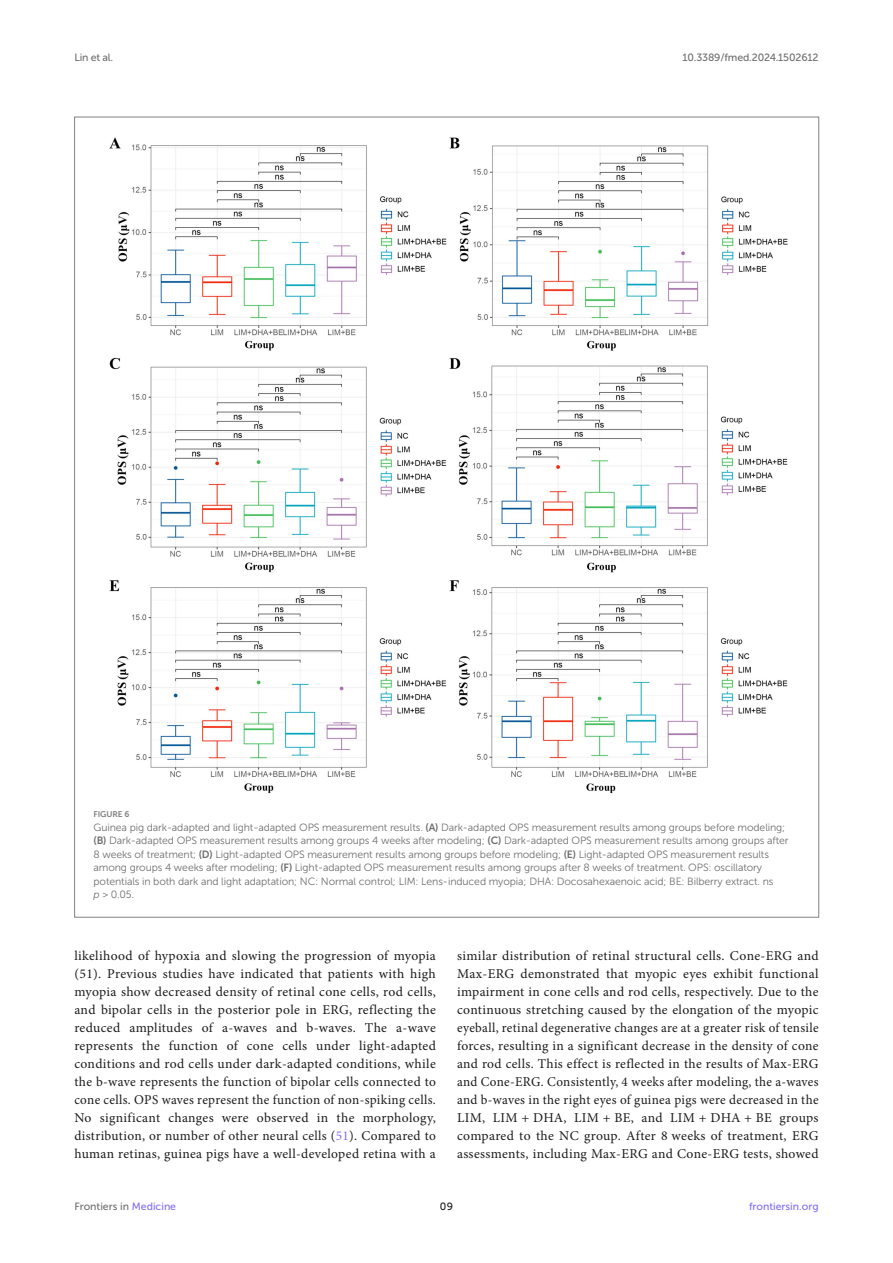
<style>
.page{position:relative;width:893px;height:1263px;background:#fff}
.page>*{position:absolute;margin:0;border:0;box-sizing:border-box;transform-origin:0 0}
.TEXT{font:13.5px/18px "Minion Pro";letter-spacing:.02em;color:#1b1c1b;text-align:justify}
.FIG_LEG{font:10.5px/13.5px "Museo Sans 300";letter-spacing:-.01em;color:#706f70}
.t1{font:10.5px "Museo Sans 500";letter-spacing:-.015em;color:#706f70}
.t2{font:10.5px "Museo Sans 500";color:#856df0}
.t3{font:10.5px "Museo Sans 500";color:#1b1c1b}
.FIG_HD{font:8.25px "Museo Sans 700";letter-spacing:-.01em;color:#7e7f7f}
.s1{font-family:"Museo Sans 700"}
.s2{font-style:italic}
.s3{color:#856df0}
</style>
<div class="page">
<img style="left:109px;top:137px;width:679px;height:657px">
<p class="t1" style="left:74px;top:51px;width:40px">Lin et al.</p>
<p class="t1" style="left:683px;top:51px;width:137px">10.3389/fmed.2024.1502612</p>
<p class="FIG_HD" style="left:94px;top:810px;width:37px">FIGURE 6</p>
<p class="FIG_LEG" style="left:94px;top:820px;width:696px">Guinea pig dark-adapted and light-adapted OPS measurement results. <span class="s1">(A)</span> Dark-adapted OPS measurement results among groups before modeling; <span class="s1">(B)</span> Dark-adapted OPS measurement results among groups 4 weeks after modeling; <span class="s1">(C)</span> Dark-adapted OPS measurement results among groups after 8 weeks of treatment; <span class="s1">(D)</span> Light-adapted OPS measurement results among groups before modeling; <span class="s1">(E)</span> Light-adapted OPS measurement results among groups 4 weeks after modeling; <span class="s1">(F)</span> Light-adapted OPS measurement results among groups after 8 weeks of treatment. OPS: oscillatory potentials in both dark and light adaptation; NC: Normal control; LIM: Lens-induced myopia; DHA: Docosahexaenoic acid; BE: Bilberry extract. ns<br><span class="s2">p</span> &gt; 0.05.</p>
<p class="TEXT" style="left:74px;top:947px;width:363px">likelihood of hypoxia and slowing the progression of myopia (51). Previous studies have indicated that patients with high myopia show decreased density of retinal cone cells, rod cells, and bipolar cells in the posterior pole in ERG, reflecting the reduced amplitudes of a-waves and b-waves. The a-wave represents the function of cone cells under light-adapted conditions and rod cells under dark-adapted conditions, while the b-wave represents the function of bipolar cells connected to cone cells. OPS waves represent the function of non-spiking cells.<br>No significant changes were observed in the morphology, distribution, or number of other neural cells (<span class="s3">51</span>). Compared to human retinas, guinea pigs have a well-developed retina with a</p>
<p class="TEXT" style="left:457px;top:947px;width:363px">similar distribution of retinal structural cells. Cone-ERG and Max-ERG demonstrated that myopic eyes exhibit functional impairment in cone cells and rod cells, respectively. Due to the continuous stretching caused by the elongation of the myopic eyeball, retinal degenerative changes are at a greater risk of tensile forces, resulting in a significant decrease in the density of cone and rod cells. This effect is reflected in the results of Max-ERG and Cone-ERG. Consistently, 4 weeks after modeling, the a-waves and b-waves in the right eyes of guinea pigs were decreased in the LIM, LIM + DHA, LIM + BE, and LIM + DHA + BE groups compared to the NC group. After 8 weeks of treatment, ERG assessments, including Max-ERG and Cone-ERG tests, showed</p>
<p class="t1" style="left:74px;top:1200px;width:103px">Frontiers in <span class="s3">Medicine</span></p>
<p class="t3" style="left:440px;top:1200px;width:15px">09</p>
<p class="t2" style="left:749px;top:1200px;width:71px">frontiersin.org</p>
</div>
